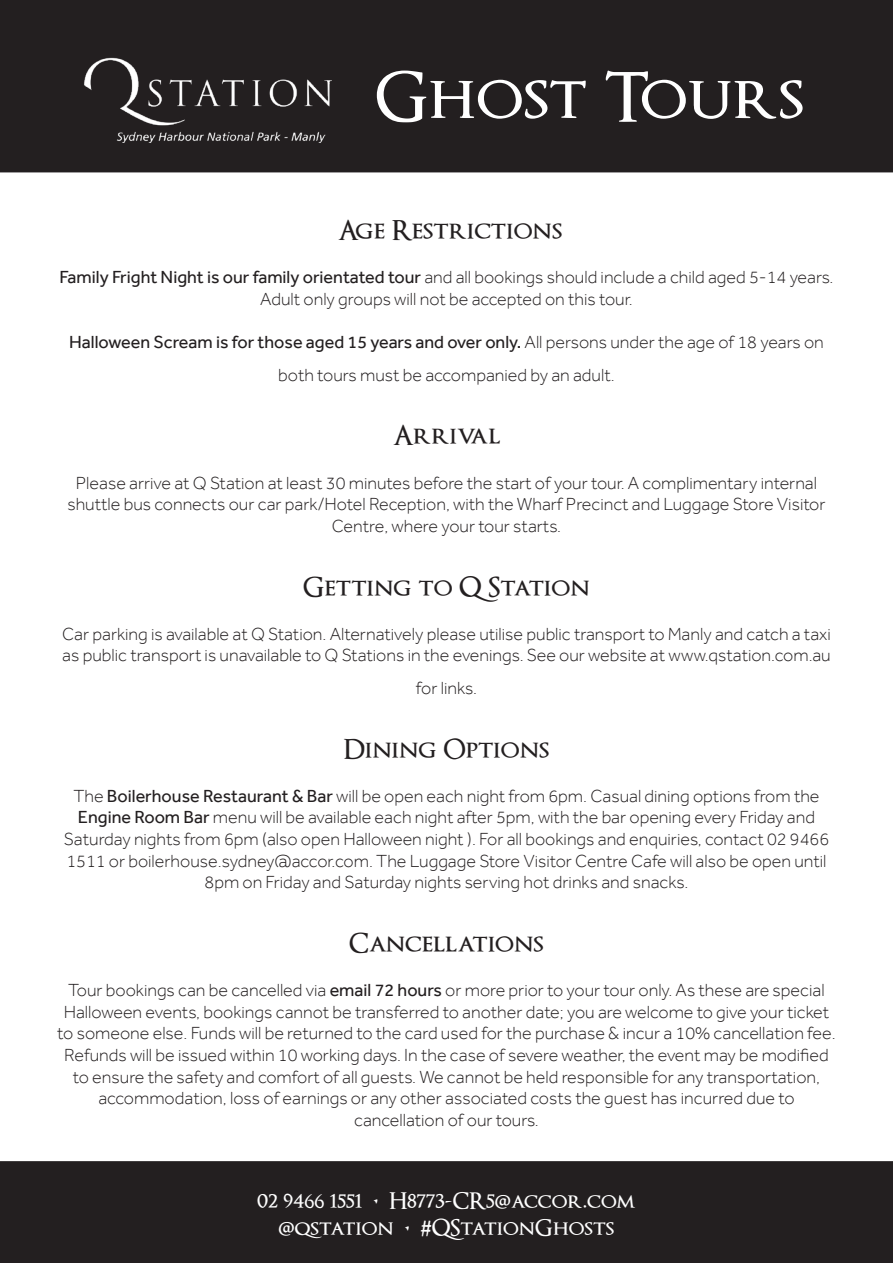
<style>
.page{position:relative;width:893px;height:1263px;background:#fff}
.page>*{position:absolute;margin:0;border:0;box-sizing:border-box;transform-origin:0 0}
.t1{font:600 67.5px "Optimus Princeps";color:#fff}
.t2{font:600 27px "Optimus Princeps";color:#231f20}
.t3{font:600 22.5px "Optimus Princeps";color:#fff}
.t4{font:300 18px/21.6px "Effra";color:#231f20;text-align:center}
.s1{font-weight:400}
</style>
<div class="page">
<div style="left:1px;top:1px;width:891px;height:171px;background:#231f20"></div>
<div style="left:0;top:0;width:893px;height:172px;border:2px solid #231f20"></div>
<img style="left:84px;top:57px;width:247px;height:86px">
<div style="left:1px;top:1162px;width:891px;height:100px;background:#231f20"></div>
<div style="left:0;top:1161px;width:893px;height:102px;border:2px solid #231f20"></div>
<p class="t1" style="left:375px;top:62px;width:430px">Ghost Tours</p>
<p class="t2" style="left:337px;top:216px;width:226px">Age Restrictions</p>
<p class="t4" style="left:59px;top:266px;width:775px"><span class="s1">Family Fright Night is our family orientated tour</span> and all bookings should include a child aged 5-14 years.<br>Adult only groups will not be accepted on this tour.</p>
<p class="t4" style="left:69px;top:326px;width:756px;line-height:32.4px"><span class="s1">Halloween Scream is for those aged 15 years and over only.</span> All persons under the age of 18 years on both tours must be accompanied by an adult.</p>
<p class="t2" style="left:392px;top:421px;width:110px">Arrival</p>
<p class="t4" style="left:67px;top:471px;width:760px">Please arrive at Q Station at least 30 minutes before the start of your tour. A complimentary internal shuttle bus connects our car park/Hotel Reception, with the Wharf Precinct and Luggage Store Visitor<br>Centre, where your tour starts.</p>
<p class="t2" style="left:303px;top:572px;width:288px">Getting to QStation</p>
<p class="t4" style="left:62px;top:623px;width:770px;text-align:left">Car parking is available at Q Station. Alternatively please utilise public transport to Manly and catch a taxi as public transport is unavailable to Q Stations in the evenings. See our website at www.qstation.com.au</p>
<p class="t4" style="left:416px;top:677px;width:63px">for links.</p>
<p class="t2" style="left:344px;top:734px;width:207px">Dining Options</p>
<p class="t4" style="left:64px;top:785px;width:767px">The <span class="s1">Boilerhouse Restaurant &amp; Bar</span> will be open each night from 6pm. Casual dining options from the <span class="s1">Engine Room Bar</span> menu will be available each night after 5pm, with the bar opening every Friday and Saturday nights from 6pm (also open Halloween night ). For all bookings and enquiries, contact 02 9466<br>1511 or boilerhouse.sydney@accor.com. The Luggage Store Visitor Centre Cafe will also be open until 8pm on Friday and Saturday nights serving hot drinks and snacks.</p>
<p class="t2" style="left:349px;top:929px;width:196px">Cancellations</p>
<p class="t4" style="left:57px;top:979px;width:780px">Tour bookings can be cancelled via <span class="s1">email 72 hours</span> or more prior to your tour only. As these are special Halloween events, bookings cannot be transferred to another date; you are welcome to give your ticket to someone else. Funds will be returned to the card used for the purchase &amp; incur a 10% cancellation fee.<br>Refunds will be issued within 10 working days. In the case of severe weather, the event may be modified to ensure the safety and comfort of all guests. We cannot be held responsible for any transportation, accommodation, loss of earnings or any other associated costs the guest has incurred due to cancellation of our tours.</p>
<p class="t3" style="left:257px;top:1188px;width:380px">02 9466 1551 • H8773-CR5@accor.com</p>
<p class="t3" style="left:279px;top:1215px;width:337px">@qstation • #QStationGhosts</p>
</div>
